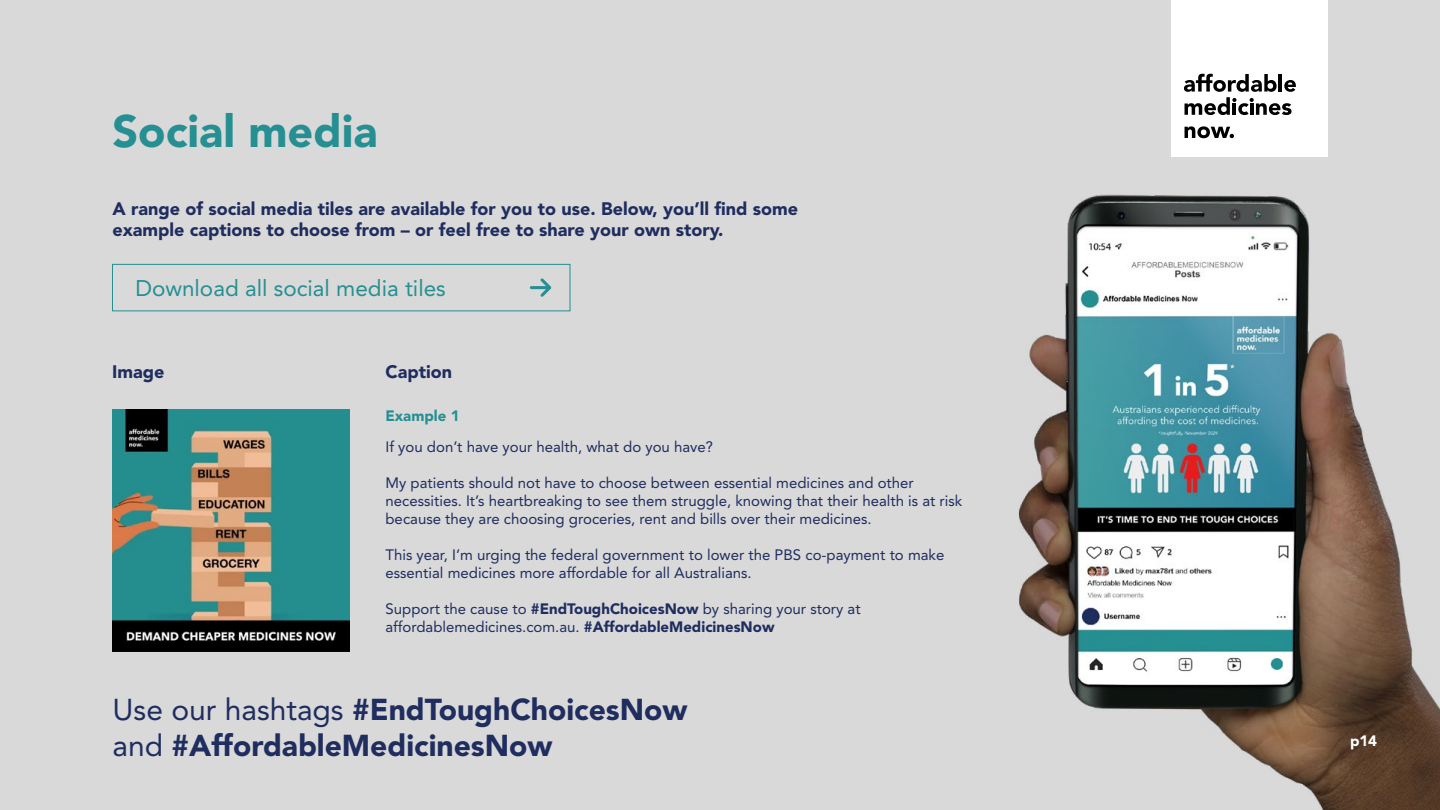
<style>
.page{position:relative;width:1440px;height:810px;background:#d9d9d9}
.page>*{position:absolute;margin:0;border:0;box-sizing:border-box;transform-origin:0 0}
.t1{font:900 45px "Avenir LT Std";color:#258f92}
.t2{font:900 30px/36px "Avenir LT Std";color:#1f2d5f}
.t3{font:22.5px "Avenir LT Std";color:#258f92}
.t4{font:900 18px/21.6px "Avenir LT Std";color:#1f2d5f}
.t5{font:15px/18px "Avenir LT Std";color:#1f2d5f}
.t6{font:900 15px "Avenir LT Std";color:#258f92}
.t7{font:900 15px "Avenir LT Std";color:#fff}
.s1{font-weight:900}
.s2{font-weight:400}
</style>
<div class="page">
<div style="left:1171px;top:0;width:156px;height:157px;background:#fff"></div>
<svg style="left:1184px;top:74px;width:112px;height:10px"></svg>
<div style="left:112px;top:264px;width:458px;height:47px;border:1px solid #258f92"></div>
<svg style="left:530px;top:278px;width:21px;height:19px"></svg>
<img style="left:112px;top:409px;width:238px;height:242px">
<img style="left:1018px;top:84px;width:422px;height:726px">
<h1 class="t1" style="left:112px;top:104px;width:267px">Social media</h1>
<p class="t4" style="left:112px;top:197px;width:687px">A range of social media tiles are available for you to use. Below, you’ll find some example captions to choose from – or feel free to share your own story.</p>
<h3 class="t3" style="left:135px;top:275px;width:312px">Download all social media tiles</h3>
<p class="t4" style="left:112px;top:361px;width:54px">Image</p>
<p class="t4" style="left:386px;top:361px;width:68px">Caption</p>
<p class="t6" style="left:386px;top:406px;width:76px">Example 1</p>
<p class="t5" style="left:386px;top:438px;width:329px">If you don’t have your health, what do you have?</p>
<p class="t5" style="left:386px;top:474px;width:578px">My patients should not have to choose between essential medicines and other necessities. It’s heartbreaking to see them struggle, knowing that their health is at risk because they are choosing groceries, rent and bills over their medicines.</p>
<p class="t5" style="left:386px;top:546px;width:560px">This year, I’m urging the federal government to lower the PBS co-payment to make essential medicines more affordable for all Australians.</p>
<p class="t5" style="left:386px;top:600px;width:477px">Support the cause to <span class="s1">#EndToughChoicesNow</span> by sharing your story at affordablemedicines.com.au. <span class="s1">#AffordableMedicinesNow</span></p>
<h2 class="t2" style="left:112px;top:692px;width:577px"><span class="s2">Use our hashtags</span> #EndToughChoicesNow <span class="s2">and</span> #AffordableMedicinesNow</h2>
<p class="t7" style="left:1350px;top:732px;width:29px">p14</p>
</div>
